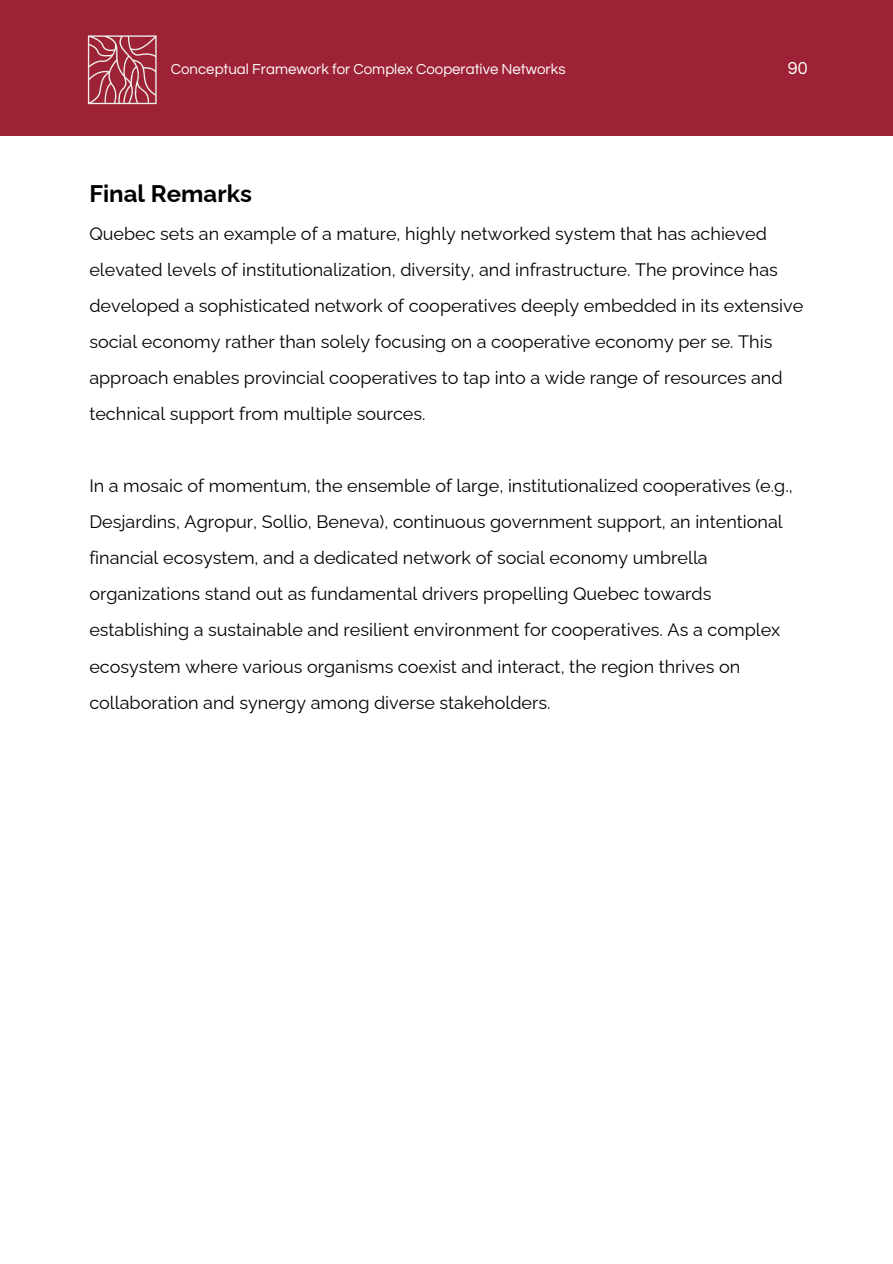
<style>
.page{position:relative;width:893px;height:1264px;background:#fff}
.page>*{position:absolute;margin:0;border:0;box-sizing:border-box;transform-origin:0 0}
.t1{font:700 24px "Raleway";color:#000}
.t2{font:18px/36px "Raleway";color:#000}
.t3{font:18px "Questrial";color:#fefefe}
.t4{font:15px "Questrial";color:#fefefe}
</style>
<div class="page">
<div style="left:0;top:0;width:892px;height:136px;background:#9d2235"></div>
<svg style="left:88px;top:35px;width:68px;height:69px"></svg>
<p class="t4" style="left:171px;top:62px;width:396px">Conceptual Framework for Complex Cooperative Networks</p>
<p class="t3" style="left:787px;top:60px;width:21px">90</p>
<h2 class="t1" style="left:89px;top:180px;width:164px">Final Remarks</h2>
<p class="t2" style="left:89px;top:216px;width:715px">Quebec sets an example of a mature, highly networked system that has achieved elevated levels of institutionalization, diversity, and infrastructure. The province has developed a sophisticated network of cooperatives deeply embedded in its extensive social economy rather than solely focusing on a cooperative economy per se. This approach enables provincial cooperatives to tap into a wide range of resources and technical support from multiple sources.</p>
<h1 class="t2" style="left:89px;top:468px;width:705px">In a mosaic of momentum, the ensemble of large, institutionalized cooperatives (e.g., Desjardins, Agropur, Sollio, Beneva), continuous government support, an intentional financial ecosystem, and a dedicated network of social economy umbrella organizations stand out as fundamental drivers propelling Quebec towards establishing a sustainable and resilient environment for cooperatives. As a complex ecosystem where various organisms coexist and interact, the region thrives on collaboration and synergy among diverse stakeholders.</h1>
</div>
